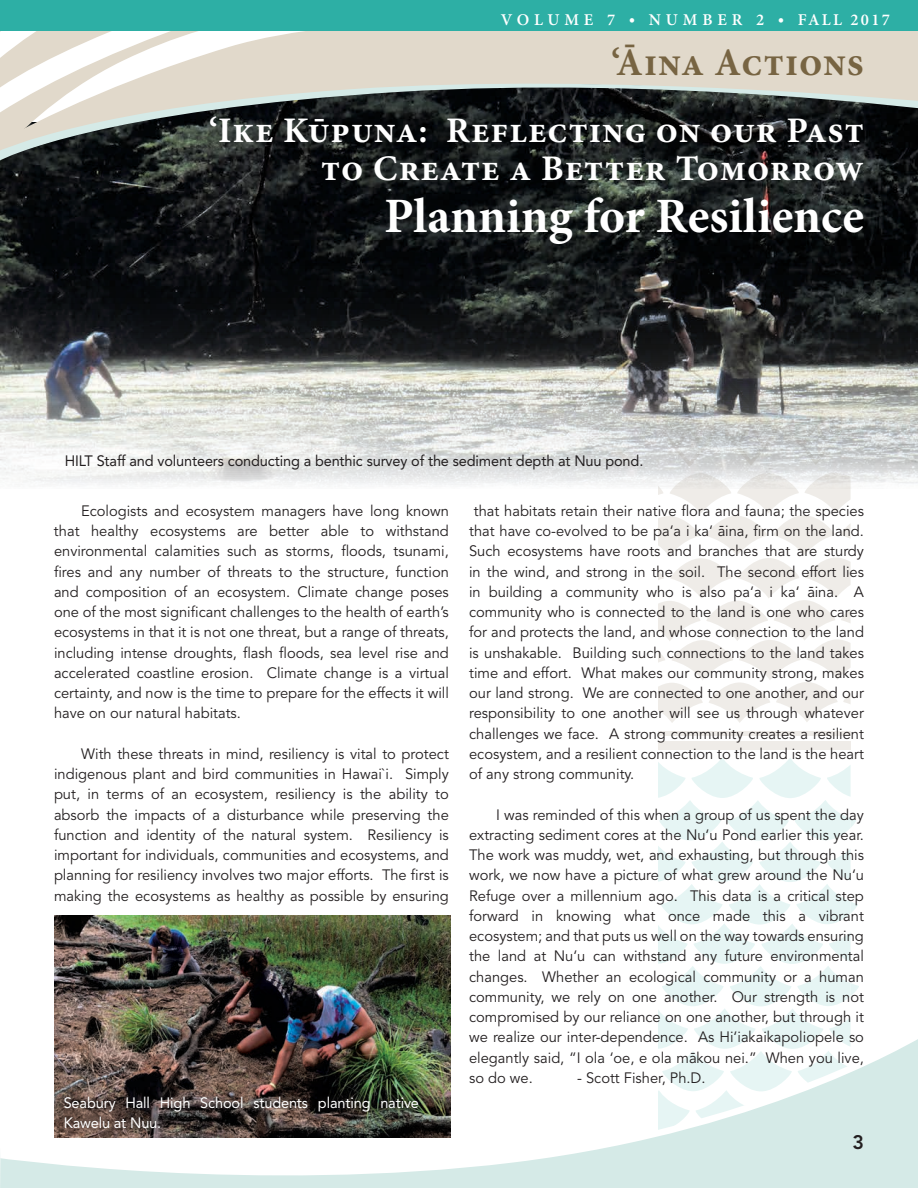
<style>
.page{position:relative;width:918px;height:1188px;background:#fff}
.page>*{position:absolute;margin:0;border:0;box-sizing:border-box;transform-origin:0 0}
.t1{font:700 49.5px "Minion Pro";color:#fff}
.t2{font:700 39px "Minion Pro";letter-spacing:.025em;color:#776442}
.t3{font:700 36px/37.5px "Minion Pro";letter-spacing:.025em;color:#fff;text-align:right}
.t4{font:800 19.5px "Avenir";color:#231f20}
.t5{font:600 16.5px "Minion Pro";letter-spacing:.28em;color:#fff}
.t6{font:15px/20.2px "Avenir";color:#231f20;text-align:justify}
.t7{font:15px "Avenir";letter-spacing:-.01em;color:#231f20}
.t8{font:15px/20.2px "Avenir";letter-spacing:-.01em;color:#fff}
</style>
<div class="page">
<svg style="left:658px;top:488px;width:193px;height:235px"></svg>
<hr style="left:658px;top:732px;width:193px;height:4px;background:#efece8">
<hr style="left:658px;top:746px;width:193px;height:4px;background:#efece8">
<hr style="left:658px;top:742px;width:193px;height:4px;background:#efece8">
<svg style="left:658px;top:758px;width:201px;height:268px"></svg>
<img style="left:0;top:160px;width:918px;height:328px">
<div style="left:320px;top:31px;width:598px;height:41px;background:#e1d9cb"></div>
<svg style="left:184px;top:31px;width:136px;height:41px;fill:#e1d9cb"></svg>
<svg style="left:184px;top:72px;width:734px;height:88px;background:#4c4e4b"></svg>
<svg style="left:0;top:31px;width:184px;height:129px"></svg>
<div style="left:0;top:0;width:918px;height:31px;background:#2dafa5"></div>
<svg style="left:1px;top:1026px;width:917px;height:162px"></svg>
<svg style="left:0;top:1158px;width:1px;height:30px"></svg>
<img style="left:54px;top:916px;width:396px;height:221px">
<div style="left:57px;top:1089px;width:369px;height:47px;background:#231f20;opacity:.75"></div>
<p class="t5" style="left:501px;top:9px;width:391px">VOLUME 7 • NUMBER 2 • FALL 2017</p>
<h2 class="t2" style="left:612px;top:35px;width:254px">‘Āina Actions</h2>
<h3 class="t3" style="left:209px;top:112px;width:656px">‘Ike Kūpuna: Reflecting on our Past to Create a Better Tomorrow</h3>
<h1 class="t1" style="left:384px;top:182px;width:481px">Planning for Resilience</h1>
<p class="t7" style="left:65px;top:452px;width:580px">HILT Staff and volunteers conducting a benthic survey of the sediment depth at Nuu pond.</p>
<p class="t6" style="left:54px;top:501px;width:396px;text-indent:27px">Ecologists and ecosystem managers have long known that healthy ecosystems are better able to withstand environmental calamities such as storms, floods, tsunami, fires and any number of threats to the structure, function and composition of an ecosystem. Climate change poses one of the most significant challenges to the health of earth’s ecosystems in that it is not one threat, but a range of threats, including intense droughts, flash floods, sea level rise and accelerated coastline erosion. Climate change is a virtual certainty, and now is the time to prepare for the effects it will have on our natural habitats.</p>
<p class="t6" style="left:54px;top:744px;width:396px;text-indent:27px">With these threats in mind, resiliency is vital to protect indigenous plant and bird communities in Hawai`i. Simply put, in terms of an ecosystem, resiliency is the ability to absorb the impacts of a disturbance while preserving the function and identity of the natural system. Resiliency is important for individuals, communities and ecosystems, and planning for resiliency involves two major efforts. The first is making the ecosystems as healthy as possible by ensuring</p>
<p class="t8" style="left:64px;top:1093px;width:357px">Seabury Hall High School students planting native<br>Kawelu at Nuu.</p>
<p class="t6" style="left:469px;top:501px;width:396px;text-indent:5px">that habitats retain their native flora and fauna; the species that have co-evolved to be pa‘a i ka‘ a-ina, firm on the land.<br>Such ecosystems have roots and branches that are sturdy in the wind, and strong in the soil. The second effort lies in building a community who is also pa‘a i ka‘ a-ina. A community who is connected to the land is one who cares for and protects the land, and whose connection to the land is unshakable. Building such connections to the land takes time and effort. What makes our community strong, makes our land strong. We are connected to one another, and our responsibility to one another will see us through whatever challenges we face. A strong community creates a resilient ecosystem, and a resilient connection to the land is the heart of any strong community.</p>
<p class="t6" style="left:469px;top:805px;width:396px;text-indent:27px">I was reminded of this when a group of us spent the day extracting sediment cores at the Nu‘u Pond earlier this year.<br>The work was muddy, wet, and exhausting, but through this work, we now have a picture of what grew around the Nu‘u Refuge over a millennium ago. This data is a critical step forward in knowing what once made this a vibrant ecosystem; and that puts us well on the way towards ensuring the land at Nu‘u can withstand any future environmental changes. Whether an ecological community or a human community, we rely on one another. Our strength is not compromised by our reliance on one another, but through it we realize our inter-dependence. As Hi‘iakaikapoliopele so elegantly said, “I ola ‘oe, e ola ma-kou nei.” When you live, so do we.</p>
<p class="t6" style="left:577px;top:1068px;width:130px">- Scott Fisher, Ph.D.</p>
<h3 class="t4" style="left:852px;top:1131px;width:13px">3</h3>
</div>
